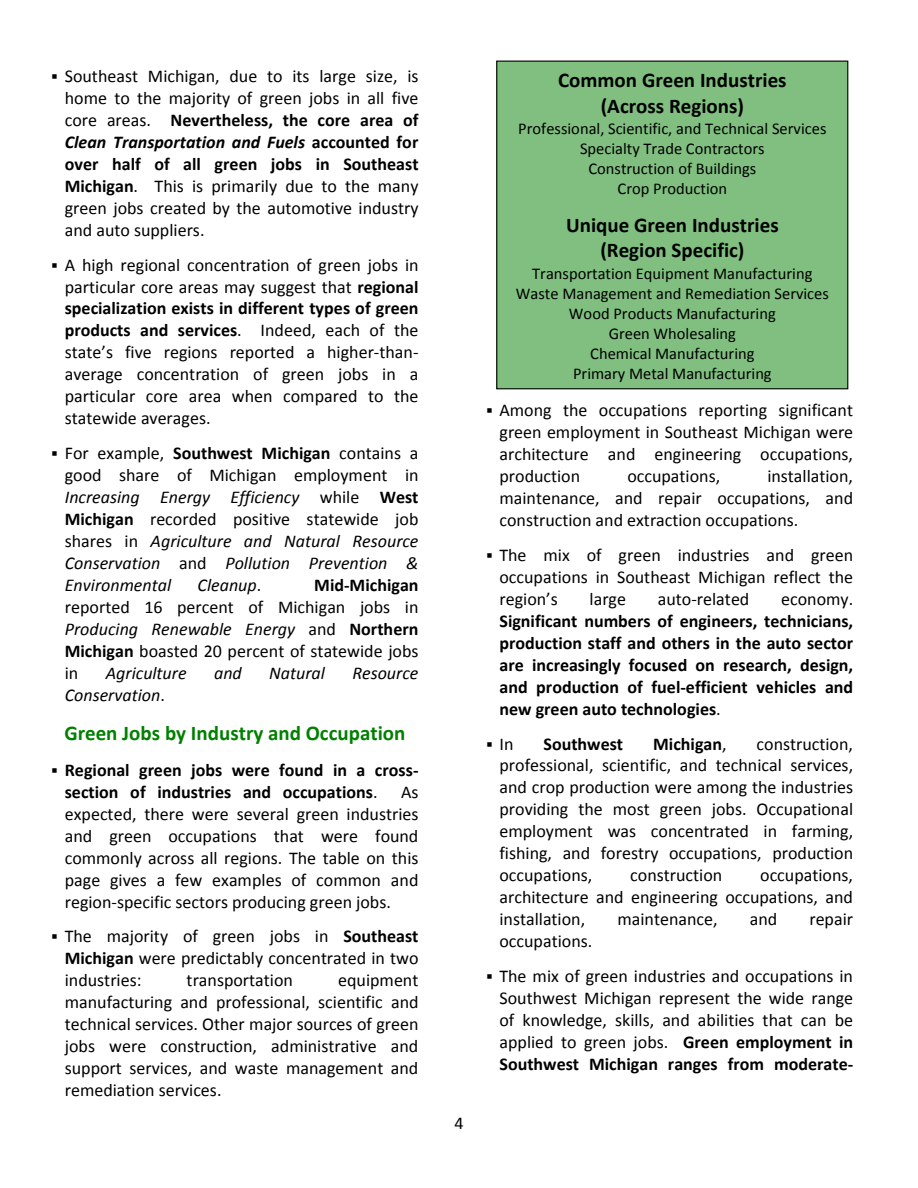
<style>
.page{position:relative;width:918px;height:1188px;background:#fff}
.page>*{position:absolute;margin:0;border:0;box-sizing:border-box;transform-origin:0 0}
.t1{font:700 21px "Calibri";color:#000}
.t2{font:700 21px "Calibri";color:#008000}
.t3{font:18px/21.9px "Calibri";color:#000;text-align:justify}
.t4{font:700 18px/22px "Calibri";color:#000}
.t5{font:italic 18px/22px "Calibri";color:#000;text-align:justify}
.t6{font:16.5px "Calibri";color:#000}
.s1{font-weight:700}
.s2{font-weight:700;font-style:italic}
.s3{font-style:normal}
.s4{font-weight:700;font-style:normal}
.s5{font-style:italic}
.s6{font-weight:400}
</style>
<div class="page">
<div style="left:497px;top:61px;width:351px;height:328px;background:#80bf80"></div>
<div style="left:496px;top:61px;width:352px;height:328px;border:1px solid #010101"></div>
<p class="t3" style="left:65px;top:66px;width:355px">Southeast Michigan, due to its large size, is home to the majority of green jobs in all five core areas. <span class="s1">Nevertheless, the core area of </span><span class="s2">Clean Transportation and Fuels</span> <span class="s1">accounted for over half of all green jobs in Southeast Michigan</span>. This is primarily due to the many green jobs created by the automotive industry and auto suppliers.</p>
<p class="t3" style="left:65px;top:255px;width:355px">A high regional concentration of green jobs in particular core areas may suggest that <span class="s1">regional specialization exists in different types of green products and services</span>. Indeed, each of the state’s five regions reported a higher‐than‐ average concentration of green jobs in a particular core area when compared to the statewide averages.</p>
<p class="t5" style="left:65px;top:444px;width:355px"><span class="s3">For example,</span> <span class="s4">Southwest Michigan</span> <span class="s3">contains a good share of Michigan employment in </span>Increasing Energy Efficiency <span class="s3">while</span> <span class="s4">West Michigan</span> <span class="s3">recorded positive statewide job shares in</span> Agriculture and Natural Resource Conservation <span class="s3">and</span> Pollution Prevention &amp; Environmental</p>
<p class="t3" style="left:65px;top:575px;width:355px;text-indent:249px"><span class="s1">Mid‐Michigan </span>reported 16 percent of Michigan jobs in <span class="s5">Producing Renewable Energy</span> and <span class="s1">Northern Michigan</span> boasted 20 percent of statewide jobs in</p>
<p class="t5" style="left:198px;top:575px;width:65px">Cleanup<span class="s3">.</span></p>
<p class="t5" style="left:106px;top:663px;width:82px">Agriculture</p>
<p class="t5" style="left:214px;top:663px;width:29px">and</p>
<p class="t5" style="left:269px;top:663px;width:57px">Natural</p>
<p class="t5" style="left:352px;top:663px;width:68px">Resource</p>
<p class="t5" style="left:65px;top:685px;width:102px">Conservation<span class="s3">.</span></p>
<p class="t2" style="left:64px;top:724px;width:343px">Green Jobs by Industry and Occupation</p>
<p class="t4" style="left:65px;top:760px;width:355px">Regional green jobs were found in a cross‐ section of industries and occupations<span class="s6">.</span></p>
<p class="t3" style="left:65px;top:782px;width:355px;text-indent:336px">As expected, there were several green industries and green occupations that were found commonly across all regions. The table on this page gives a few examples of common and region‐specific sectors producing green jobs.</p>
<p class="t3" style="left:65px;top:927px;width:355px">The majority of green jobs in <span class="s1">Southeast Michigan</span> were predictably concentrated in two industries:</p>
<p class="t3" style="left:65px;top:971px;width:355px;text-indent:273px">equipment manufacturing and professional, scientific and technical services. Other major sources of green jobs were construction, administrative and support services, and waste management and remediation services.</p>
<p class="t3" style="left:187px;top:971px;width:108px">transportation</p>
<p class="t3" style="left:454px;top:1114px;width:11px">4</p>
<p class="t1" style="left:558px;top:71px;width:230px">Common Green Industries</p>
<p class="t1" style="left:601px;top:97px;width:145px">(Across Regions)</p>
<p class="t6" style="left:518px;top:122px;width:310px">Professional, Scientific, and Technical Services</p>
<p class="t6" style="left:580px;top:142px;width:186px">Specialty Trade Contractors</p>
<p class="t6" style="left:588px;top:162px;width:169px">Construction of Buildings</p>
<p class="t6" style="left:618px;top:182px;width:111px">Crop Production</p>
<p class="t1" style="left:566px;top:216px;width:214px">Unique Green Industries</p>
<p class="t1" style="left:600px;top:242px;width:146px">(Region Specific)</p>
<p class="t6" style="left:532px;top:266px;width:282px">Transportation Equipment Manufacturing</p>
<p class="t6" style="left:516px;top:287px;width:315px">Waste Management and Remediation Services</p>
<p class="t6" style="left:569px;top:307px;width:208px">Wood Products Manufacturing</p>
<p class="t6" style="left:609px;top:327px;width:129px">Green Wholesaling</p>
<p class="t6" style="left:590px;top:347px;width:166px">Chemical Manufacturing</p>
<p class="t6" style="left:573px;top:367px;width:200px">Primary Metal Manufacturing</p>
<p class="t3" style="left:500px;top:401px;width:355px">Among the occupations reporting significant green employment in Southeast Michigan were architecture and engineering occupations, production</p>
<p class="t3" style="left:500px;top:467px;width:355px;text-indent:268px">installation, maintenance, and repair occupations, and construction and extraction occupations.</p>
<p class="t3" style="left:500px;top:545px;width:355px">The mix of green industries and green occupations in Southeast Michigan reflect the region’s</p>
<p class="t3" style="left:627px;top:467px;width:94px">occupations,</p>
<p class="t3" style="left:590px;top:589px;width:38px">large</p>
<p class="t3" style="left:658px;top:589px;width:93px">auto‐related</p>
<p class="t4" style="left:500px;top:589px;width:355px;text-align:justify;text-indent:282px"><span class="s6">economy.<br></span>Significant numbers of engineers, technicians, production staff and others in the auto sector are increasingly focused on research, design, and production of fuel‐efficient vehicles and new green auto technologies<span class="s6">.</span></p>
<p class="t3" style="left:500px;top:734px;width:15px">In</p>
<p class="t4" style="left:544px;top:734px;width:81px">Southwest</p>
<p class="t4" style="left:653px;top:734px;width:75px">Michigan<span class="s6">,</span></p>
<p class="t3" style="left:500px;top:734px;width:355px;text-indent:257px">construction, professional, scientific, and technical services, and crop production were among the industries providing the most green jobs. Occupational employment was concentrated in farming, fishing, and forestry occupations, production occupations,</p>
<p class="t3" style="left:500px;top:866px;width:355px;text-indent:261px">occupations, architecture and engineering occupations, and installation,</p>
<p class="t3" style="left:630px;top:866px;width:94px">construction</p>
<p class="t3" style="left:617px;top:910px;width:102px">maintenance,</p>
<p class="t3" style="left:750px;top:910px;width:29px">and</p>
<p class="t3" style="left:809px;top:910px;width:45px">repair</p>
<p class="t3" style="left:500px;top:932px;width:94px">occupations.</p>
<p class="t3" style="left:500px;top:966px;width:355px">The mix of green industries and occupations in Southwest Michigan represent the wide range of knowledge, skills, and abilities that can be applied to green jobs. <span class="s1">Green employment in Southwest Michigan ranges from moderate‐</span></p>
</div>
